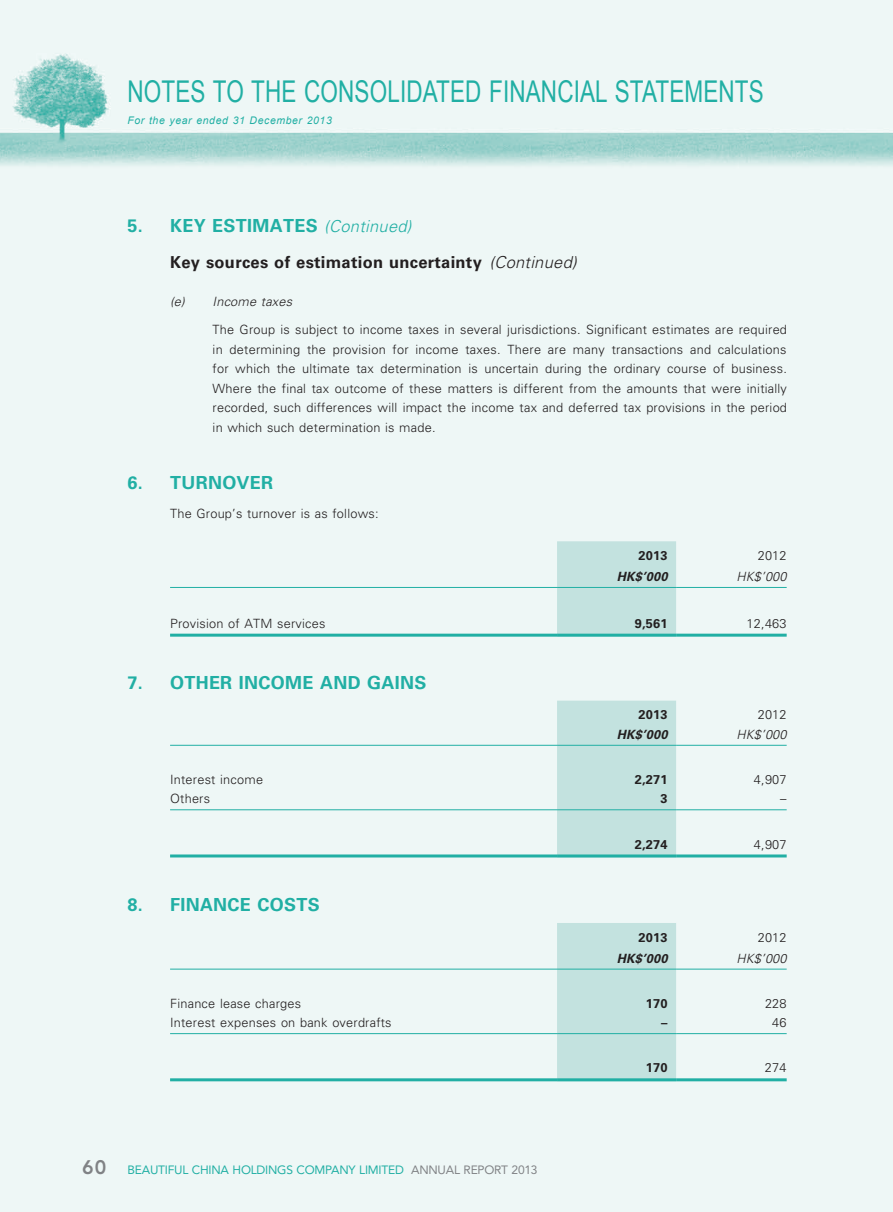
<style>
.page{position:relative;width:893px;height:1212px;background:#eef7f6}
.page>*{position:absolute;margin:0;border:0;box-sizing:border-box;transform-origin:0 0}
.t1{font:30px "Arial";letter-spacing:.005em;color:#21afa4;scale:.75 1}
.t2{font:700 18px "Univers LT Std";letter-spacing:.015em;color:#21afa4}
.t3{font:700 16.5px "Univers LT Std";letter-spacing:.015em;color:#231f20}
.t4{font:300 12.75px/19.5px "Univers LT Std";letter-spacing:.015em;color:#231f20}
.t5{font:700 12.75px "Univers LT Std";letter-spacing:.015em;color:#231f20}
.t6{font:italic 700 12.75px "Univers LT Std";letter-spacing:.015em;color:#231f20}
.t7{font:italic 300 12.75px "Univers LT Std";letter-spacing:.015em;color:#231f20}
.t8{font:12px "Avenir LT Std";letter-spacing:-.02em;color:#21afa4}
.t9{font:italic 10.5px "Arial";letter-spacing:.055em;color:#21afa4}
.s1{font-weight:300;font-style:italic;font-size:16.5px}
.s2{font-weight:300;font-style:italic}
.s3{font-style:italic}
.s4{font-weight:800;font-size:19.5px;color:#808285}
.s5{color:#808285}
</style>
<div class="page">
<div style="left:557px;top:541px;width:119px;height:93px;background:#c3e2df"></div>
<hr style="left:170px;top:587px;width:387px;height:1px;background:#21afa4">
<hr style="left:557px;top:587px;width:119px;height:1px;background:#21afa4">
<hr style="left:676px;top:587px;width:111px;height:1px;background:#21afa4">
<hr style="left:170px;top:634px;width:387px;height:3px;background:#21afa4">
<hr style="left:557px;top:634px;width:119px;height:3px;background:#21afa4">
<hr style="left:676px;top:634px;width:111px;height:3px;background:#21afa4">
<div style="left:557px;top:701px;width:119px;height:153px;background:#c3e2df"></div>
<hr style="left:170px;top:745px;width:387px;height:1px;background:#21afa4">
<hr style="left:557px;top:745px;width:119px;height:1px;background:#21afa4">
<hr style="left:676px;top:745px;width:111px;height:1px;background:#21afa4">
<hr style="left:170px;top:809px;width:387px;height:1px;background:#21afa4">
<hr style="left:557px;top:809px;width:119px;height:1px;background:#21afa4">
<hr style="left:676px;top:809px;width:111px;height:1px;background:#21afa4">
<hr style="left:170px;top:854px;width:387px;height:3px;background:#21afa4">
<hr style="left:557px;top:854px;width:119px;height:3px;background:#21afa4">
<hr style="left:676px;top:854px;width:111px;height:3px;background:#21afa4">
<div style="left:557px;top:923px;width:119px;height:155px;background:#c3e2df"></div>
<hr style="left:170px;top:969px;width:387px;height:1px;background:#21afa4">
<hr style="left:557px;top:969px;width:119px;height:1px;background:#21afa4">
<hr style="left:676px;top:969px;width:111px;height:1px;background:#21afa4">
<hr style="left:170px;top:1033px;width:387px;height:1px;background:#21afa4">
<hr style="left:557px;top:1033px;width:119px;height:1px;background:#21afa4">
<hr style="left:676px;top:1033px;width:111px;height:1px;background:#21afa4">
<hr style="left:170px;top:1078px;width:387px;height:3px;background:#21afa4">
<hr style="left:557px;top:1078px;width:119px;height:3px;background:#21afa4">
<hr style="left:676px;top:1078px;width:111px;height:3px;background:#21afa4">
<h1 class="t1" style="left:128px;top:72px;width:850px">NOTES TO THE CONSOLIDATED FINANCIAL STATEMENTS</h1>
<p class="t9" style="left:128px;top:113px;width:206px">For the year ended 31 December 2013</p>
<p class="t2" style="left:128px;top:215px;width:285px">5. KEY ESTIMATES <span class="s1">(Continued)</span></p>
<p class="t3" style="left:170px;top:253px;width:408px">Key sources of estimation uncertainty <span class="s2">(Continued)</span></p>
<p class="t4" style="left:213px;top:288px;width:576px;line-height:28px;text-indent:-43px"><span class="s3">(e) Income taxes<br></span>The Group is subject to income taxes in several jurisdictions. Significant estimates are required</p>
<p class="t4" style="left:213px;top:340px;width:576px;text-align:justify">in determining the provision for income taxes. There are many transactions and calculations for which the ultimate tax determination is uncertain during the ordinary course of business.<br>Where the final tax outcome of these matters is different from the amounts that were initially recorded, such differences will impact the income tax and deferred tax provisions in the period in which such determination is made.</p>
<p class="t2" style="left:128px;top:472px;width:147px">6. TURNOVER</p>
<p class="t4" style="left:170px;top:504px;width:210px">The Group’s turnover is as follows:</p>
<p class="t5" style="left:639px;top:548px;width:31px">2013</p>
<p class="t4" style="left:758px;top:546px;width:31px">2012</p>
<p class="t6" style="left:617px;top:569px;width:52px">HK$’000</p>
<p class="t7" style="left:736px;top:569px;width:52px">HK$’000</p>
<p class="t4" style="left:170px;top:613px;width:157px">Provision of ATM services</p>
<p class="t5" style="left:635px;top:616px;width:34px">9,561</p>
<p class="t4" style="left:747px;top:613px;width:42px">12,463</p>
<p class="t2" style="left:128px;top:672px;width:207px">7. OTHER INCOME and</p>
<p class="t2" style="left:367px;top:672px;width:13px">gains</p>
<p class="t5" style="left:639px;top:707px;width:31px">2013</p>
<p class="t4" style="left:758px;top:705px;width:31px">2012</p>
<p class="t6" style="left:617px;top:727px;width:52px">HK$’000</p>
<p class="t7" style="left:736px;top:727px;width:52px">HK$’000</p>
<p class="t4" style="left:170px;top:770px;width:95px">Interest income</p>
<p class="t5" style="left:635px;top:772px;width:34px">2,271</p>
<p class="t4" style="left:754px;top:770px;width:34px">4,907</p>
<p class="t4" style="left:170px;top:789px;width:42px">Others</p>
<p class="t5" style="left:660px;top:791px;width:9px">3</p>
<p class="t4" style="left:780px;top:789px;width:8px">–</p>
<p class="t5" style="left:635px;top:836px;width:34px">2,274</p>
<p class="t4" style="left:754px;top:834px;width:34px">4,907</p>
<p class="t2" style="left:128px;top:894px;width:194px">8. FINANCE COSTS</p>
<p class="t5" style="left:639px;top:930px;width:31px">2013</p>
<p class="t4" style="left:758px;top:927px;width:31px">2012</p>
<p class="t6" style="left:617px;top:951px;width:52px">HK$’000</p>
<p class="t7" style="left:736px;top:950px;width:52px">HK$’000</p>
<p class="t4" style="left:170px;top:993px;width:133px">Finance lease charges</p>
<p class="t5" style="left:646px;top:996px;width:23px">170</p>
<p class="t4" style="left:765px;top:993px;width:23px">228</p>
<p class="t4" style="left:170px;top:1013px;width:223px">Interest expenses on bank overdrafts</p>
<p class="t5" style="left:661px;top:1015px;width:8px">–</p>
<p class="t4" style="left:772px;top:1013px;width:16px">46</p>
<p class="t5" style="left:646px;top:1060px;width:23px">170</p>
<p class="t4" style="left:765px;top:1058px;width:23px">274</p>
<p class="t8" style="left:82px;top:1162px;width:457px"><span class="s4">60</span> BEAUTIFUL CHINA HOLDINGS COMPANY LIMITED <span class="s5">ANNUAL REPORT 2013</span></p>
</div>
